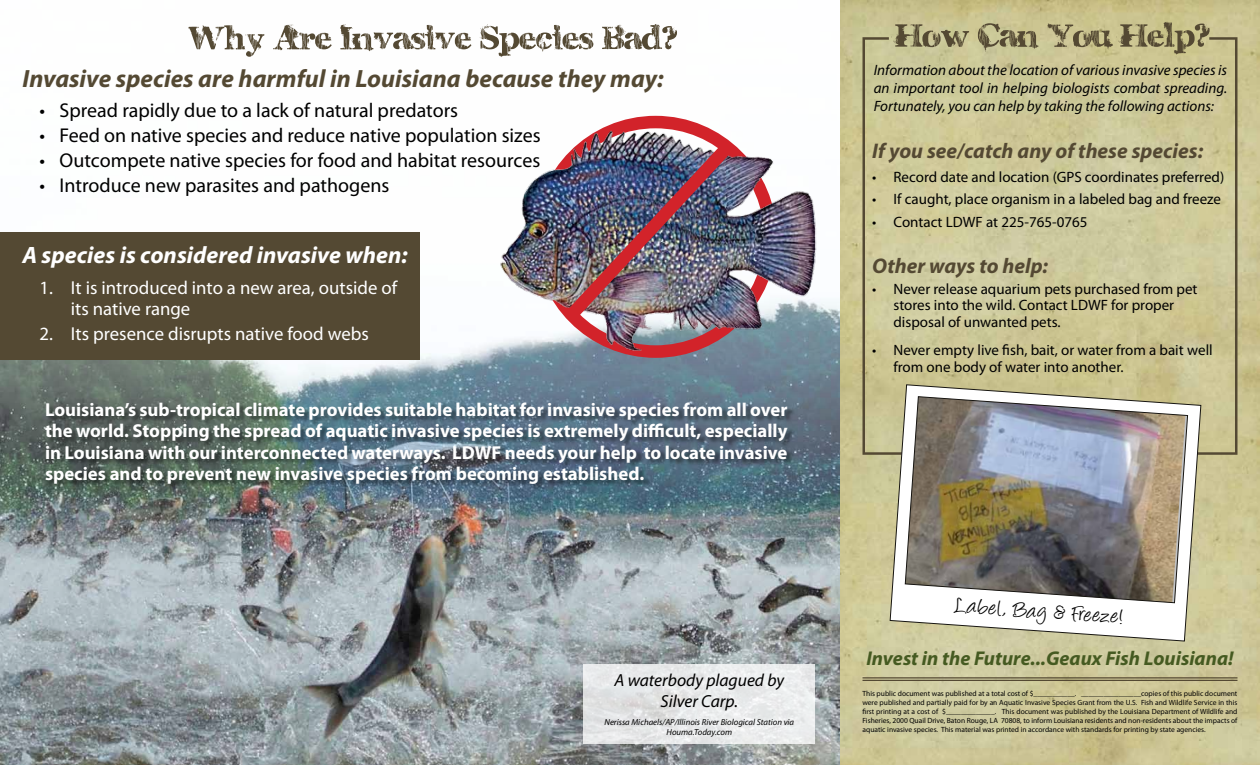
<style>
.page{position:relative;width:1260px;height:765px;background:#fff}
.page>*{position:absolute;margin:0;border:0;box-sizing:border-box;transform-origin:0 0}
.t1{font:56.25px "Charles S.";color:#544933}
.t2{font:italic 700 25px "Myriad Pro";color:#544933}
.t3{font:25px "Angelina";color:#000}
.t4{font:italic 700 23.75px "Myriad Pro";color:#fff}
.t5{font:italic 700 21.25px "Myriad Pro";color:#544933}
.t6{font:20px "Myriad Pro";color:#000}
.t7{font:italic 700 20px "Myriad Pro";color:#455a21}
.t8{font:700 18.75px/21.2px "Myriad Pro";color:#fff;text-align:justify}
.t9{font:18.75px/21.2px "Myriad Pro";color:#fff}
.t10{font:italic 17.5px/21px "Myriad Pro";color:#000;text-align:center}
.t11{font:15px/16.2px "Myriad Pro";color:#000}
.t12{font:italic 15px/18px "Myriad Pro";color:#000;text-align:justify}
.t13{font:italic 8.75px/10.5px "Myriad Pro";color:#000;text-align:center}
.t14{font:7.5px/9px "Myriad Pro";color:#000;text-align:justify}
</style>
<div class="page">
<img style="left:0;top:115px;width:840px;height:650px">
<div style="left:45px;top:403px;width:750px;height:88px;background:#000;opacity:.4"></div>
<div style="left:0;top:232px;width:420px;height:127px;background:#544933"></div>
<img style="left:840px;top:0;width:420px;height:765px">
<hr style="left:862px;top:677px;width:376px;height:2px;background:#544933">
<hr style="left:862px;top:680px;width:376px;height:1px;background:#544933">
<svg style="left:861px;top:36px;width:378px;height:420px;background:#cbc596"></svg>
<svg style="left:889px;top:384px;width:313px;height:258px"></svg>
<img style="left:904px;top:396px;width:285px;height:208px">
<img style="left:498px;top:123px;width:328px;height:227px">
<img style="left:555px;top:133px;width:187px;height:198px">
<svg style="left:584px;top:664px;width:231px;height:80px;background:#e7e9e9"></svg>
<h1 class="t1" style="left:188px;top:14px;width:490px">Why Are Invasive Species Bad?</h1>
<h2 class="t2" style="left:22px;top:62px;width:643px">Invasive species are harmful in Louisiana because they may:</h2>
<h3 class="t6" style="left:40px;top:98px;width:420px">• Spread rapidly due to a lack of natural predators</h3>
<h3 class="t6" style="left:40px;top:123px;width:503px">• Feed on native species and reduce native population sizes</h3>
<h3 class="t6" style="left:40px;top:148px;width:502px">• Outcompete native species for food and habitat resources</h3>
<h3 class="t6" style="left:40px;top:173px;width:351px">• Introduce new parasites and pathogens</h3>
<h3 class="t4" style="left:22px;top:240px;width:387px">A species is considered invasive when:</h3>
<h3 class="t9" style="left:71px;top:276px;width:328px;text-indent:-31px">1. It is introduced into a new area, outside of its native range</h3>
<h3 class="t9" style="left:40px;top:323px;width:331px">2. Its presence disrupts native food webs</h3>
<p class="t8" style="left:45px;top:399px;width:744px">Louisiana’s sub-tropical climate provides suitable habitat for invasive species from all over the world. Stopping the spread of aquatic invasive species is extremely difficult, especially in Louisiana with our interconnected waterways. LDWF needs your help to locate invasive species and to prevent new invasive species from becoming established.</p>
<h3 class="t10" style="left:615px;top:669px;width:171px">A waterbody plagued by<br>Silver Carp.</h3>
<p class="t13" style="left:604px;top:716px;width:191px">Nerissa Michaels/AP/Illinois River Biological Station via<br>Houma.Today.com</p>
<h1 class="t1" style="left:895px;top:12px;width:316px">How Can You Help?</h1>
<h3 class="t12" style="left:874px;top:61px;width:355px">Information about the location of various invasive species is an important tool in helping biologists combat spreading.<br>Fortunately, you can help by taking the following actions:</h3>
<h3 class="t5" style="left:872px;top:137px;width:333px">If you see/catch any of these species:</h3>
<h3 class="t11" style="left:872px;top:168px;width:354px">• Record date and location (GPS coordinates preferred)</h3>
<h3 class="t11" style="left:872px;top:191px;width:350px">• If caught, place organism in a labeled bag and freeze</h3>
<h3 class="t11" style="left:872px;top:213px;width:217px">• Contact LDWF at 225-765-0765</h3>
<h3 class="t5" style="left:872px;top:252px;width:177px">Other ways to help:</h3>
<h3 class="t11" style="left:894px;top:281px;width:305px;text-indent:-21px">• Never release aquarium pets purchased from pet stores into the wild. Contact LDWF for proper disposal of unwanted pets.</h3>
<h3 class="t11" style="left:894px;top:342px;width:321px;text-indent:-21px">• Never empty live fish, bait, or water from a bait well from one body of water into another.</h3>
<h2 class="t3" style="left:956px;top:594px;width:171px;rotate:4deg">Label, Bag &amp; Freeze!</h2>
<h3 class="t7" style="left:866px;top:645px;width:369px">Invest in the Future...Geaux Fish Louisiana!</h3>
<p class="t14" style="left:862px;top:688px;width:377px">This public document was published at a total cost of $___________. ________________copies of this public document were published and partially paid for by an Aquatic Invasive Species Grant from the U.S. Fish and Wildlife Service in this first printing at a cost of $_____________. This document was published by the Louisiana Department of Wildlife and Fisheries, 2000 Quail Drive, Baton Rouge, LA 70808, to inform Louisiana residents and non-residents about the impacts of aquatic invasive species. This material was printed in accordance with standards for printing by state agencies.</p>
</div>
